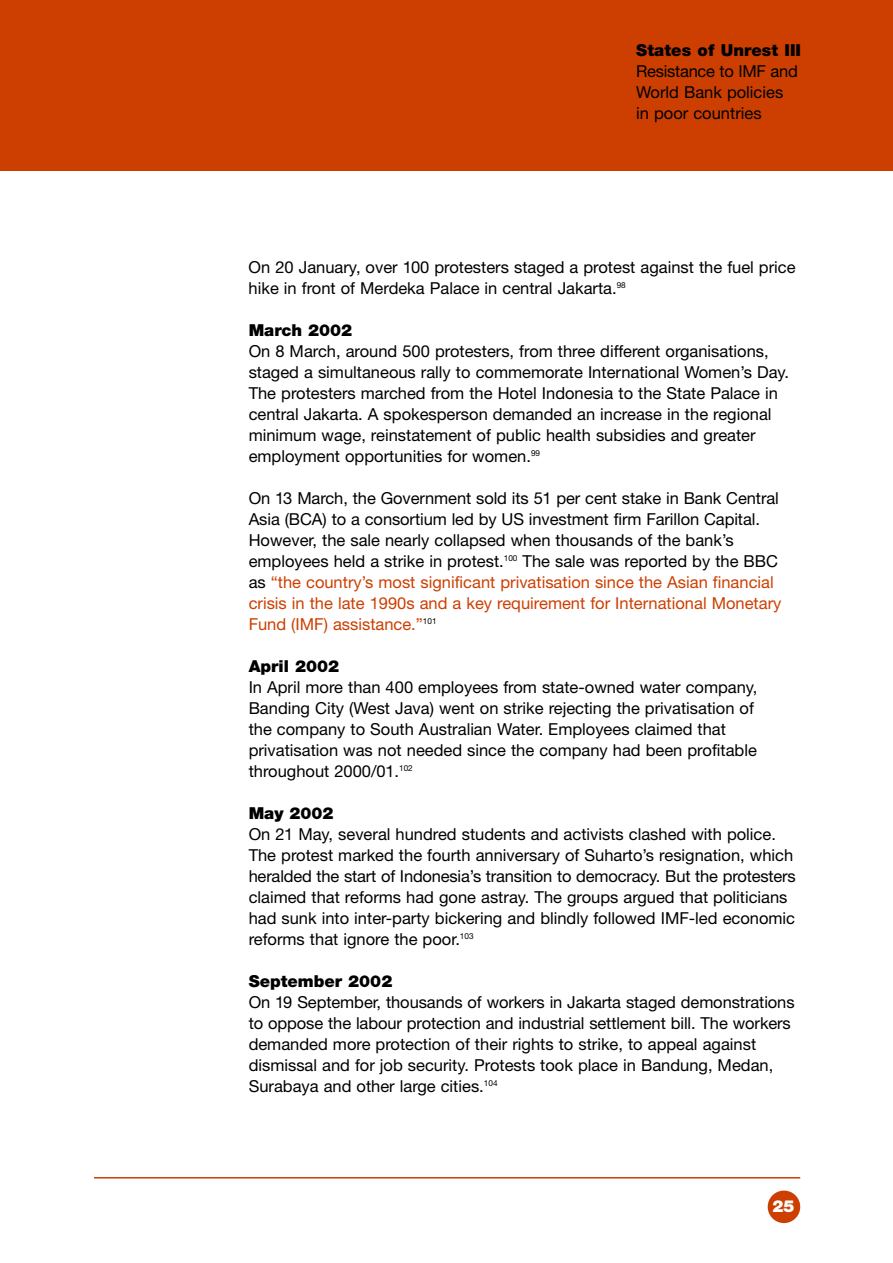
<style>
.page{position:relative;width:893px;height:1263px;background:#fff}
.page>*{position:absolute;margin:0;border:0;box-sizing:border-box;transform-origin:0 0}
.t1{font:16.5px/21px "Helvetica Neue";color:#000}
.t2{font:900 16.5px "Helvetica Neue";color:#000}
.t3{font:900 16.5px "Helvetica Neue";color:#fff}
.s1{color:#cc3f00}
</style>
<div class="page">
<hr style="left:94px;top:1177px;width:706px;height:2px;background:#cc3f00">
<div style="left:767px;top:1191px;width:33px;height:32px;background:#cc3f00;border-radius:50%"></div>
<div style="left:0;top:0;width:892px;height:170px;background:#cc3f00"></div>
<p class="t2" style="left:636px;top:44px;width:166px">States of Unrest III</p>
<p class="t1" style="left:636px;top:62px;width:163px">Resistance to IMF and<br>World Bank policies in poor countries</p>
<p class="t1" style="left:249px;top:258px;width:548px">On 20 January, over 100 protesters staged a protest against the fuel price hike in front of Merdeka Palace in central Jakarta.<sup>98</sup></p>
<p class="t2" style="left:249px;top:324px;width:105px">March 2002</p>
<p class="t1" style="left:249px;top:342px;width:542px">On 8 March, around 500 protesters, from three different organisations, staged a simultaneous rally to commemorate International Women’s Day.<br>The protesters marched from the Hotel Indonesia to the State Palace in central Jakarta. A spokesperson demanded an increase in the regional minimum wage, reinstatement of public health subsidies and greater employment opportunities for women.<sup>99</sup></p>
<p class="t1" style="left:249px;top:489px;width:534px">On 13 March, the Government sold its 51 per cent stake in Bank Central Asia (BCA) to a consortium led by US investment firm Farillon Capital.<br>However, the sale nearly collapsed when thousands of the bank’s employees held a strike in protest.<sup>100</sup> The sale was reported by the BBC as <span class="s1">“the country’s most significant privatisation since the Asian financial crisis in the late 1990s and a key requirement for International Monetary Fund (IMF) assistance.”</span><sup>101</sup></p>
<p class="t2" style="left:249px;top:660px;width:92px">April 2002</p>
<p class="t1" style="left:249px;top:678px;width:510px">In April more than 400 employees from state-owned water company, Banding City (West Java) went on strike rejecting the privatisation of the company to South Australian Water. Employees claimed that privatisation was not needed since the company had been profitable throughout 2000/01.<sup>102</sup></p>
<p class="t2" style="left:249px;top:807px;width:86px">May 2002</p>
<p class="t1" style="left:249px;top:825px;width:548px">On 21 May, several hundred students and activists clashed with police.<br>The protest marked the fourth anniversary of Suharto’s resignation, which heralded the start of Indonesia’s transition to democracy. But the protesters claimed that reforms had gone astray. The groups argued that politicians had sunk into inter-party bickering and blindly followed IMF-led economic reforms that ignore the poor.<sup>103</sup></p>
<p class="t2" style="left:249px;top:975px;width:145px">September 2002</p>
<p class="t1" style="left:249px;top:993px;width:547px">On 19 September, thousands of workers in Jakarta staged demonstrations to oppose the labour protection and industrial settlement bill. The workers demanded more protection of their rights to strike, to appeal against dismissal and for job security. Protests took place in Bandung, Medan, Surabaya and other large cities.<sup>104</sup></p>
<p class="t3" style="left:772px;top:1201px;width:24px">25</p>
</div>
